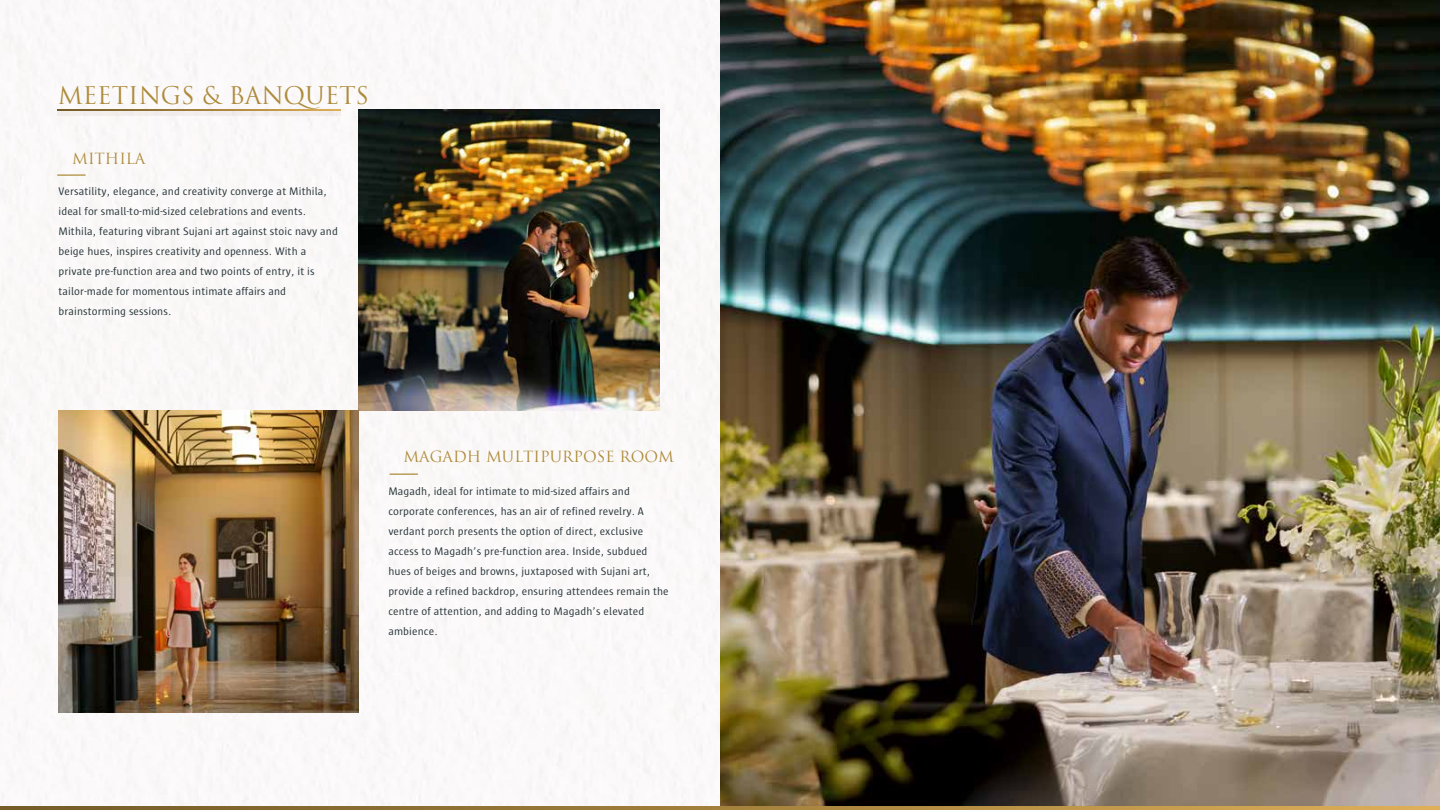
<style>
.page{position:relative;width:1440px;height:810px;background:#fff}
.page>*{position:absolute;margin:0;border:0;box-sizing:border-box;transform-origin:0 0}
.t1{font:23.75px "Trajan Pro";color:#ad8b3a}
.t2{font:15px "Trajan Pro";color:#ad8b3a}
.t3{font:11.25px/20px "Sun";letter-spacing:.01em;color:#28373c}
</style>
<div class="page">
<img style="left:0;top:0;width:721px;height:807px">
<img style="left:721px;top:0;width:719px;height:807px">
<img style="left:59px;top:411px;width:300px;height:301px">
<div style="left:57px;top:111px;width:284px;height:5px;background:#f2edec"></div>
<svg style="left:57px;top:110px;width:284px;height:1px"></svg>
<svg style="left:0;top:807px;width:1440px;height:3px"></svg>
<hr style="left:57px;top:174px;width:29px;height:2px;background:#ad8b3a">
<img style="left:358px;top:110px;width:302px;height:301px">
<svg style="left:390px;top:474px;width:28px;height:1px"></svg>
<h1 class="t1" style="left:58px;top:80px;width:313px">MEETINGS &amp; BANQUETS</h1>
<h2 class="t2" style="left:72px;top:149px;width:75px">MITHILA</h2>
<p class="t3" style="left:59px;top:182px;width:281px">Versatility, elegance, and creativity converge at Mithila, ideal for small-to-mid-sized celebrations and events.<br>Mithila, featuring vibrant Sujani art against stoic navy and beige hues, inspires creativity and openness. With a private pre-function area and two points of entry, it is tailor-made for momentous intimate affairs and brainstorming sessions.</p>
<h2 class="t2" style="left:403px;top:447px;width:272px">MAGADH MULTIPURPOSE ROOM</h2>
<p class="t3" style="left:388px;top:481px;width:282px">Magadh, ideal for intimate to mid-sized affairs and corporate conferences, has an air of refined revelry. A verdant porch presents the option of direct, exclusive access to Magadh’s pre-function area. Inside, subdued hues of beiges and browns, juxtaposed with Sujani art, provide a refined backdrop, ensuring attendees remain the centre of attention, and adding to Magadh’s elevated ambience.</p>
</div>
